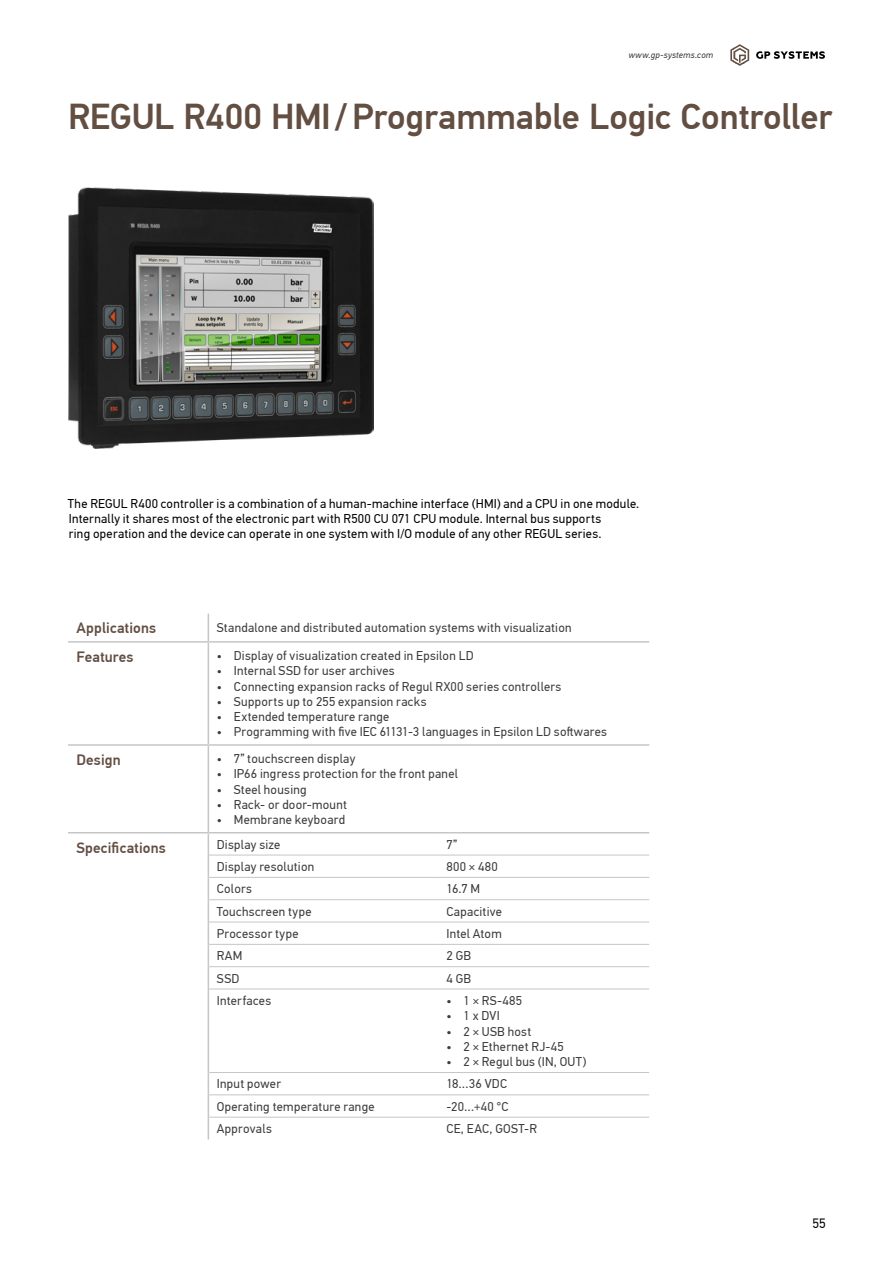
<style>
.page{position:relative;width:893px;height:1263px;background:#fff}
.page>*{position:absolute;margin:0;border:0;box-sizing:border-box;transform-origin:0 0}
.t1{font:500 36px "PF Din Text Pro";letter-spacing:-.005em;color:#634e42}
.t2{font:500 15px "PF Din Text Pro";letter-spacing:.01em;color:#634e42}
.t3{font:13.5px "PF Din Text Pro";color:#000}
.t4{font:12.75px "PF Din Text Pro";letter-spacing:.02em;color:#3c3c3b}
.t5{font:12.75px/15.3px "PF Din Text Pro";letter-spacing:.02em;color:#000}
.t6{font:italic 9px "PF Din Text Pro";letter-spacing:.025em;color:#3c3c3b}
</style>
<div class="page">
<img style="left:68px;top:187px;width:305px;height:262px">
<hr style="left:68px;top:832px;width:140px;height:1px;background:#c6c6c6">
<hr style="left:208px;top:832px;width:230px;height:1px;background:#c6c6c6">
<hr style="left:438px;top:832px;width:211px;height:1px;background:#c6c6c6">
<svg style="left:208px;top:614px;width:1px;height:27px"></svg>
<hr style="left:208px;top:643px;width:1px;height:101px;background:#c6c6c6">
<hr style="left:208px;top:746px;width:1px;height:86px;background:#c6c6c6">
<svg style="left:208px;top:833px;width:1px;height:156px"></svg>
<hr style="left:208px;top:989px;width:1px;height:83px;background:#c6c6c6">
<svg style="left:208px;top:1072px;width:1px;height:67px"></svg>
<hr style="left:209px;top:855px;width:229px;height:1px;background:#c6c6c6">
<hr style="left:438px;top:855px;width:211px;height:1px;background:#c6c6c6">
<hr style="left:209px;top:877px;width:229px;height:1px;background:#c6c6c6">
<hr style="left:438px;top:877px;width:211px;height:1px;background:#c6c6c6">
<hr style="left:209px;top:899px;width:229px;height:1px;background:#c6c6c6">
<hr style="left:438px;top:899px;width:211px;height:1px;background:#c6c6c6">
<hr style="left:209px;top:922px;width:229px;height:1px;background:#c6c6c6">
<hr style="left:438px;top:922px;width:211px;height:1px;background:#c6c6c6">
<hr style="left:209px;top:944px;width:229px;height:1px;background:#c6c6c6">
<hr style="left:438px;top:944px;width:211px;height:1px;background:#c6c6c6">
<hr style="left:209px;top:966px;width:229px;height:1px;background:#c6c6c6">
<hr style="left:438px;top:966px;width:211px;height:1px;background:#c6c6c6">
<hr style="left:209px;top:989px;width:229px;height:1px;background:#c6c6c6">
<hr style="left:438px;top:989px;width:211px;height:1px;background:#c6c6c6">
<hr style="left:209px;top:1072px;width:229px;height:1px;background:#c6c6c6">
<hr style="left:438px;top:1072px;width:211px;height:1px;background:#c6c6c6">
<hr style="left:209px;top:1094px;width:229px;height:1px;background:#c6c6c6">
<hr style="left:438px;top:1094px;width:211px;height:1px;background:#c6c6c6">
<hr style="left:209px;top:1117px;width:229px;height:1px;background:#c6c6c6">
<hr style="left:438px;top:1117px;width:211px;height:1px;background:#c6c6c6">
<hr style="left:68px;top:641px;width:140px;height:2px;background:#c6c6c6">
<hr style="left:208px;top:641px;width:230px;height:2px;background:#c6c6c6">
<hr style="left:438px;top:641px;width:211px;height:2px;background:#c6c6c6">
<hr style="left:68px;top:744px;width:140px;height:2px;background:#c6c6c6">
<hr style="left:208px;top:744px;width:230px;height:2px;background:#c6c6c6">
<hr style="left:438px;top:744px;width:211px;height:2px;background:#c6c6c6">
<svg style="left:756px;top:51px;width:69px;height:8px"></svg>
<svg style="left:730px;top:44px;width:19px;height:22px"></svg>
<p class="t6" style="left:629px;top:50px;width:86px">www.gp-systems.com</p>
<h1 class="t1" style="left:68px;top:95px;width:766px">REGUL R400 HMI/Programmable Logic Controller</h1>
<p class="t5" style="left:68px;top:496px;width:573px">The REGUL R400 controller is a combination of a human-machine interface (HMI) and a CPU in one module.<br>Internally it shares most of the electronic part with R500 CU 071 CPU module. Internal bus supports<br>ring operation and the device can operate in one system with I/O module of any other REGUL series.</p>
<p class="t2" style="left:77px;top:619px;width:81px">Applications</p>
<p class="t4" style="left:217px;top:620px;width:356px">Standalone and distributed automation systems with visualization</p>
<p class="t2" style="left:77px;top:647px;width:58px">Features</p>
<p class="t4" style="left:217px;top:648px;width:258px">• Display of visualization created in Epsilon LD</p>
<p class="t4" style="left:217px;top:663px;width:179px">• Internal SSD for user archives</p>
<p class="t4" style="left:217px;top:679px;width:346px">• Connecting expansion racks of Regul RX00 series controllers</p>
<p class="t4" style="left:217px;top:694px;width:211px">• Supports up to 255 expansion racks</p>
<p class="t4" style="left:217px;top:709px;width:174px">• Extended temperature range</p>
<p class="t4" style="left:217px;top:724px;width:392px">• Programming with five IEC 61131-3 languages in Epsilon LD softwares</p>
<p class="t2" style="left:77px;top:750px;width:46px">Design</p>
<p class="t4" style="left:217px;top:751px;width:140px">• 7” touchscreen display</p>
<p class="t4" style="left:217px;top:766px;width:242px">• IP66 ingress protection for the front panel</p>
<p class="t4" style="left:217px;top:782px;width:91px">• Steel housing</p>
<p class="t4" style="left:217px;top:797px;width:132px">• Rack- or door-mount</p>
<p class="t4" style="left:217px;top:812px;width:130px">• Membrane keyboard</p>
<p class="t2" style="left:77px;top:838px;width:91px">Specifications</p>
<p class="t4" style="left:217px;top:837px;width:65px">Display size</p>
<p class="t4" style="left:446px;top:837px;width:12px">7”</p>
<p class="t4" style="left:217px;top:859px;width:99px">Display resolution</p>
<p class="t4" style="left:446px;top:859px;width:53px">800 × 480</p>
<p class="t4" style="left:217px;top:881px;width:37px">Colors</p>
<p class="t4" style="left:446px;top:881px;width:35px">16.7 M</p>
<p class="t4" style="left:217px;top:904px;width:96px">Touchscreen type</p>
<p class="t4" style="left:446px;top:904px;width:57px">Capacitive</p>
<p class="t4" style="left:217px;top:926px;width:83px">Processor type</p>
<p class="t4" style="left:446px;top:926px;width:57px">Intel Atom</p>
<p class="t4" style="left:217px;top:948px;width:27px">RAM</p>
<p class="t4" style="left:446px;top:948px;width:26px">2 GB</p>
<p class="t4" style="left:217px;top:971px;width:24px">SSD</p>
<p class="t4" style="left:446px;top:971px;width:26px">4 GB</p>
<p class="t4" style="left:217px;top:993px;width:56px">Interfaces</p>
<p class="t4" style="left:446px;top:993px;width:77px">• 1 × RS-485</p>
<p class="t4" style="left:446px;top:1008px;width:55px">• 1 x DVI</p>
<p class="t4" style="left:446px;top:1023px;width:86px">• 2 × USB host</p>
<p class="t4" style="left:446px;top:1039px;width:119px">• 2 × Ethernet RJ-45</p>
<p class="t4" style="left:446px;top:1054px;width:141px">• 2 × Regul bus (IN, OUT)</p>
<p class="t4" style="left:217px;top:1076px;width:66px">Input power</p>
<p class="t4" style="left:446px;top:1076px;width:62px">18…36 VDC</p>
<p class="t4" style="left:217px;top:1099px;width:159px">Operating temperature range</p>
<p class="t4" style="left:446px;top:1099px;width:64px">-20…+40 °C</p>
<p class="t4" style="left:217px;top:1121px;width:57px">Approvals</p>
<p class="t4" style="left:446px;top:1121px;width:92px">CE, EAC, GOST-R</p>
<p class="t3" style="left:812px;top:1215px;width:15px">55</p>
</div>
